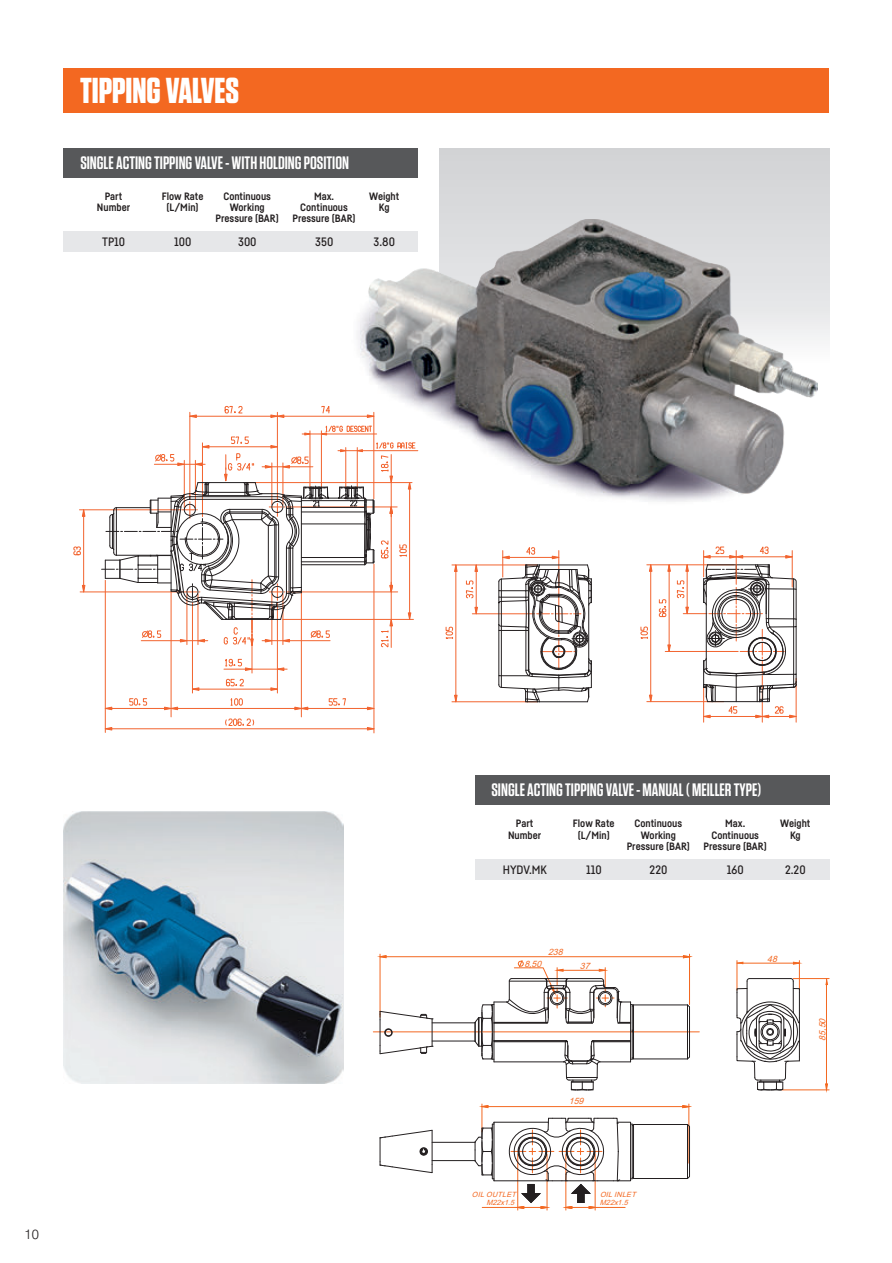
<style>
.page{position:relative;width:892px;height:1263px;background:#fff}
.page>*{position:absolute;margin:0;border:0;box-sizing:border-box;transform-origin:0 0}
.t1{font:700 36px "Tungsten";color:#fff}
.t2{font:600 18px "Tungsten";color:#fff}
.t3{font:300 13.5px "Swiss 721 BT";color:#231f20}
.t4{font:500 12px "Fabrikat";color:#231f20}
.t5{font:700 10.5px/11.4px "Fabrikat";color:#231f20;text-align:center}
.t6{font:italic 8.7px "Arial";color:#f36821}
.t7{font:italic 7.2px/7.9px "Arial";color:#f36821;text-align:right}
</style>
<div class="page">
<div style="left:439px;top:148px;width:390px;height:231px;background:#d6d7d9"></div>
<img style="left:64px;top:811px;width:279px;height:272px">
<hr style="left:373px;top:1031px;width:326px;height:1px;background:#f36821">
<hr style="left:380px;top:954px;width:1px;height:63px;background:#f36821">
<hr style="left:689px;top:954px;width:1px;height:50px;background:#f36821">
<hr style="left:517px;top:1154px;width:1px;height:56px;background:#f36821">
<hr style="left:547px;top:1154px;width:1px;height:56px;background:#f36821">
<hr style="left:565px;top:1154px;width:1px;height:56px;background:#f36821">
<hr style="left:595px;top:1154px;width:1px;height:56px;background:#f36821">
<hr style="left:737px;top:960px;width:1px;height:30px;background:#f36821">
<hr style="left:799px;top:960px;width:1px;height:30px;background:#f36821">
<hr style="left:793px;top:978px;width:36px;height:1px;background:#f36821">
<hr style="left:782px;top:1089px;width:47px;height:1px;background:#f36821">
<svg style="left:736px;top:961px;width:64px;height:4px"></svg>
<svg style="left:825px;top:978px;width:3px;height:112px"></svg>
<svg style="left:379px;top:955px;width:312px;height:135px"></svg>
<hr style="left:432px;top:1160px;width:43px;height:1px;background:#231f20">
<hr style="left:432px;top:1141px;width:43px;height:1px;background:#231f20">
<svg style="left:474px;top:1104px;width:217px;height:105px"></svg>
<svg style="left:379px;top:1129px;width:54px;height:44px"></svg>
<svg style="left:736px;top:977px;width:64px;height:113px"></svg>
<svg style="left:73px;top:546px;width:8px;height:9px"></svg>
<svg style="left:82px;top:585px;width:3px;height:8px"></svg>
<svg style="left:82px;top:510px;width:3px;height:7px"></svg>
<hr style="left:83px;top:510px;width:1px;height:82px;background:#f2642f">
<hr style="left:80px;top:591px;width:102px;height:1px;background:#f2642f">
<hr style="left:79px;top:509px;width:101px;height:1px;background:#f2642f">
<svg style="left:225px;top:718px;width:29px;height:8px"></svg>
<svg style="left:104px;top:727px;width:8px;height:3px"></svg>
<svg style="left:367px;top:727px;width:7px;height:3px"></svg>
<hr style="left:105px;top:728px;width:269px;height:1px;background:#f2642f">
<hr style="left:105px;top:580px;width:1px;height:152px;background:#f2642f">
<svg style="left:129px;top:698px;width:18px;height:7px"></svg>
<svg style="left:104px;top:706px;width:8px;height:4px"></svg>
<hr style="left:105px;top:708px;width:66px;height:1px;background:#f2642f">
<hr style="left:171px;top:592px;width:1px;height:125px;background:#f2642f">
<hr style="left:171px;top:708px;width:130px;height:1px;background:#f2642f">
<svg style="left:231px;top:698px;width:12px;height:8px"></svg>
<svg style="left:164px;top:706px;width:14px;height:4px"></svg>
<svg style="left:329px;top:698px;width:17px;height:7px"></svg>
<svg style="left:294px;top:706px;width:14px;height:4px"></svg>
<svg style="left:367px;top:706px;width:7px;height:4px"></svg>
<hr style="left:301px;top:708px;width:73px;height:1px;background:#f2642f">
<hr style="left:301px;top:589px;width:1px;height:128px;background:#f2642f">
<hr style="left:374px;top:564px;width:1px;height:169px;background:#f2642f">
<svg style="left:226px;top:679px;width:18px;height:7px"></svg>
<svg style="left:193px;top:687px;width:6px;height:4px"></svg>
<svg style="left:270px;top:687px;width:7px;height:4px"></svg>
<hr style="left:192px;top:689px;width:85px;height:1px;background:#f2642f">
<hr style="left:192px;top:602px;width:1px;height:91px;background:#f2642f">
<hr style="left:277px;top:602px;width:1px;height:91px;background:#f2642f">
<hr style="left:224px;top:669px;width:63px;height:1px;background:#f2642f">
<hr style="left:252px;top:634px;width:1px;height:39px;background:#f2642f">
<svg style="left:225px;top:657px;width:29px;height:14px"></svg>
<svg style="left:275px;top:667px;width:9px;height:4px"></svg>
<svg style="left:225px;top:406px;width:17px;height:7px"></svg>
<svg style="left:189px;top:414px;width:8px;height:4px"></svg>
<hr style="left:190px;top:416px;width:87px;height:1px;background:#f2642f">
<hr style="left:190px;top:412px;width:1px;height:87px;background:#f2642f">
<hr style="left:277px;top:412px;width:1px;height:83px;background:#f2642f">
<hr style="left:277px;top:416px;width:97px;height:1px;background:#f2642f">
<svg style="left:321px;top:406px;width:9px;height:7px"></svg>
<svg style="left:270px;top:414px;width:14px;height:4px"></svg>
<svg style="left:102px;top:424px;width:312px;height:223px"></svg>
<svg style="left:466px;top:580px;width:7px;height:18px"></svg>
<svg style="left:475px;top:607px;width:3px;height:8px"></svg>
<svg style="left:475px;top:565px;width:3px;height:7px"></svg>
<hr style="left:476px;top:565px;width:1px;height:49px;background:#f2642f">
<hr style="left:472px;top:613px;width:63px;height:1px;background:#f2642f">
<hr style="left:456px;top:565px;width:1px;height:136px;background:#f2642f">
<hr style="left:452px;top:701px;width:85px;height:1px;background:#f2642f">
<hr style="left:452px;top:564px;width:86px;height:1px;background:#f2642f">
<svg style="left:445px;top:627px;width:8px;height:12px"></svg>
<svg style="left:454px;top:695px;width:4px;height:8px"></svg>
<svg style="left:454px;top:564px;width:4px;height:8px"></svg>
<svg style="left:498px;top:547px;width:94px;height:155px"></svg>
<hr style="left:796px;top:678px;width:1px;height:44px;background:#f2642f">
<hr style="left:703px;top:686px;width:1px;height:36px;background:#f2642f">
<hr style="left:762px;top:675px;width:1px;height:47px;background:#f2642f">
<hr style="left:650px;top:565px;width:1px;height:136px;background:#f2642f">
<hr style="left:647px;top:701px;width:77px;height:1px;background:#f2642f">
<hr style="left:647px;top:564px;width:87px;height:1px;background:#f2642f">
<svg style="left:640px;top:626px;width:8px;height:13px"></svg>
<svg style="left:649px;top:694px;width:3px;height:9px"></svg>
<svg style="left:649px;top:564px;width:3px;height:8px"></svg>
<svg style="left:659px;top:599px;width:7px;height:18px"></svg>
<svg style="left:667px;top:644px;width:4px;height:7px"></svg>
<svg style="left:667px;top:564px;width:4px;height:8px"></svg>
<hr style="left:669px;top:565px;width:1px;height:86px;background:#f2642f">
<hr style="left:665px;top:651px;width:73px;height:1px;background:#f2642f">
<svg style="left:677px;top:546px;width:120px;height:172px"></svg>
<hr style="left:736px;top:550px;width:1px;height:34px;background:#f2642f">
<div style="left:64px;top:68px;width:765px;height:44px;background:#f36821"></div>
<div style="left:64px;top:148px;width:354px;height:30px;background:#57585a"></div>
<div style="left:475px;top:775px;width:354px;height:30px;background:#57585a"></div>
<div style="left:64px;top:231px;width:354px;height:21px;background:#e6e7e9"></div>
<div style="left:475px;top:859px;width:354px;height:20px;background:#e6e7e9"></div>
<img style="left:352px;top:219px;width:465px;height:291px">
<h1 class="t1" style="left:80px;top:69px;width:161px">TIPPING VALVES</h1>
<h2 class="t2" style="left:80px;top:156px;width:270px">SINGLE ACTING TIPPING VALVE - WITH HOLDING POSITION</h2>
<p class="t5" style="left:97px;top:191px;width:35px">Part<br>Number</p>
<p class="t5" style="left:162px;top:191px;width:43px">Flow Rate (L/Min)</p>
<p class="t5" style="left:216px;top:191px;width:65px">Continuous<br>Working<br>Pressure (BAR)</p>
<p class="t5" style="left:293px;top:191px;width:65px">Max.<br>Continuous<br>Pressure (BAR)</p>
<p class="t5" style="left:369px;top:191px;width:32px">Weight<br>Kg</p>
<p class="t4" style="left:102px;top:237px;width:25px">TP10</p>
<p class="t4" style="left:174px;top:237px;width:19px">100</p>
<p class="t4" style="left:238px;top:237px;width:20px">300</p>
<p class="t4" style="left:315px;top:237px;width:20px">350</p>
<p class="t4" style="left:374px;top:237px;width:23px">3.80</p>
<p class="t3" style="left:24px;top:1228px;width:16px">10</p>
<h2 class="t2" style="left:491px;top:783px;width:271px">SINGLE ACTING TIPPING VALVE - MANUAL ( MEILLER TYPE)</h2>
<p class="t5" style="left:508px;top:818px;width:35px">Part<br>Number</p>
<p class="t5" style="left:573px;top:818px;width:43px">Flow Rate (L/Min)</p>
<p class="t5" style="left:627px;top:818px;width:65px">Continuous<br>Working<br>Pressure (BAR)</p>
<p class="t5" style="left:704px;top:818px;width:65px">Max.<br>Continuous<br>Pressure (BAR)</p>
<p class="t5" style="left:780px;top:818px;width:32px">Weight<br>Kg</p>
<p class="t4" style="left:503px;top:865px;width:46px">HYDV.MK</p>
<p class="t4" style="left:586px;top:865px;width:17px">110</p>
<p class="t4" style="left:650px;top:865px;width:19px">220</p>
<p class="t4" style="left:727px;top:865px;width:18px">160</p>
<p class="t4" style="left:785px;top:865px;width:22px">2.20</p>
<p class="t6" style="left:548px;top:947px;width:18px">238</p>
<p class="t6" style="left:524px;top:958px;width:20px">8,50</p>
<p class="t6" style="left:580px;top:961px;width:13px">37</p>
<p class="t6" style="left:569px;top:1096px;width:18px">159</p>
<p class="t6" style="left:767px;top:953px;width:13px">48</p>
<p class="t6" style="left:817px;top:1040px;width:23px;rotate:-90deg">85,50</p>
<p class="t7" style="left:600px;top:1190px;width:39px">OIL INLET</p>
<p class="t7" style="left:472px;top:1190px;width:47px">OIL OUTLET<br>M22x 1.5</p>
<p class="t7" style="left:600px;top:1198px;width:31px">M22x 1.5</p>
</div>
